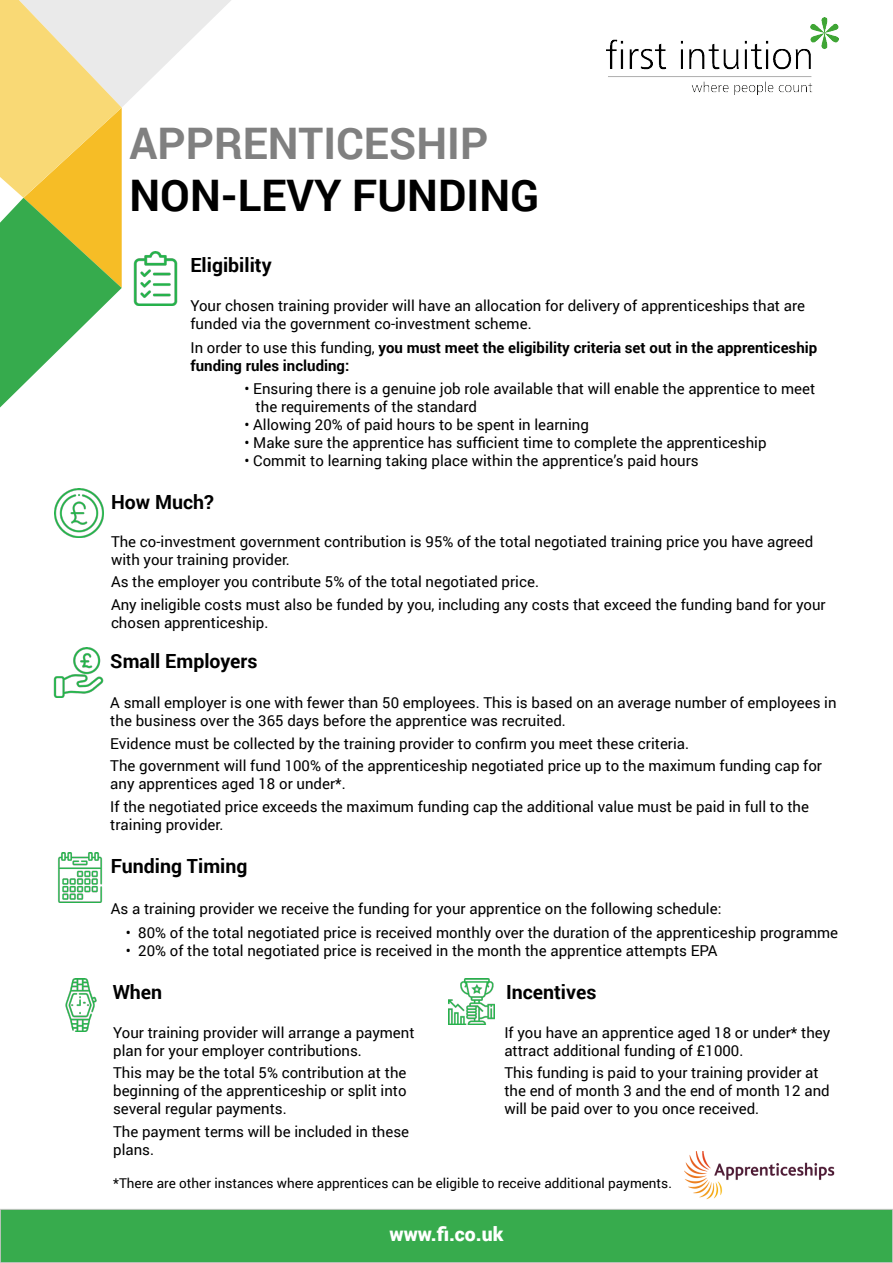
<style>
.page{position:relative;width:893px;height:1263px;background:#fff}
.page>*{position:absolute;margin:0;border:0;box-sizing:border-box;transform-origin:0 0}
.t1{font:700 43.5px "Roboto";color:#000}
.t2{font:700 43.5px "Roboto";color:#808080}
.t3{font:700 19.5px "Roboto";color:#000}
.t4{font:900 19.5px "Roboto";color:#fff}
.t5{font:15px/18px "Roboto";color:#000}
.t6{font:700 15px/18px "Roboto";color:#000}
.t7{font:13.5px "Roboto";color:#000}
.s1{font-weight:400}
</style>
<div class="page">
<img style="left:607px;top:18px;width:231px;height:77px">
<div style="left:0;top:1209px;width:893px;height:53px;background:#37ab4d"></div>
<div style="left:0;top:1209px;width:893px;height:54px;border:1px solid #c8c6c6"></div>
<img style="left:684px;top:1151px;width:151px;height:48px">
<svg style="left:0;top:0;width:231px;height:407px"></svg>
<img style="left:449px;top:978px;width:46px;height:46px">
<img style="left:128px;top:251px;width:55px;height:55px">
<img style="left:54px;top:489px;width:49px;height:49px">
<img style="left:54px;top:647px;width:49px;height:50px">
<img style="left:65px;top:978px;width:32px;height:54px">
<img style="left:58px;top:853px;width:45px;height:49px">
<h1 class="t2" style="left:130px;top:113px;width:360px">APPRENTICESHIP</h1>
<h1 class="t1" style="left:130px;top:165px;width:411px">NON-LEVY FUNDING</h1>
<h2 class="t3" style="left:190px;top:251px;width:83px">Eligibility</h2>
<p class="t5" style="left:190px;top:296px;width:616px">Your chosen training provider will have an allocation for delivery of apprenticeships that are funded via the government co-investment scheme.</p>
<p class="t6" style="left:190px;top:338px;width:628px"><span class="s1">In order to use this funding,</span> you must meet the eligibility criteria set out in the apprenticeship funding rules including:</p>
<p class="t5" style="left:256px;top:379px;width:561px;text-indent:-11px">• Ensuring there is a genuine job role available that will enable the apprentice to meet the requirements of the standard</p>
<p class="t5" style="left:244px;top:415px;width:346px">• Allowing 20% of paid hours to be spent in learning</p>
<p class="t5" style="left:244px;top:433px;width:524px">• Make sure the apprentice has sufficient time to complete the apprenticeship</p>
<p class="t5" style="left:244px;top:451px;width:456px">• Commit to learning taking place within the apprentice’s paid hours</p>
<h2 class="t3" style="left:111px;top:489px;width:104px">How Much?</h2>
<p class="t5" style="left:111px;top:532px;width:704px">The co-investment government contribution is 95% of the total negotiated training price you have agreed with your training provider.</p>
<p class="t5" style="left:111px;top:570px;width:716px;line-height:22.5px">As the employer you contribute 5% of the total negotiated price.<br>Any ineligible costs must also be funded by you, including any costs that exceed the funding band for your</p>
<p class="t5" style="left:111px;top:613px;width:159px">chosen apprenticeship.</p>
<h2 class="t3" style="left:110px;top:647px;width:149px">Small Employers</h2>
<p class="t5" style="left:110px;top:693px;width:728px">A small employer is one with fewer than 50 employees. This is based on an average number of employees in the business over the 365 days before the apprentice was recruited.</p>
<p class="t5" style="left:110px;top:732px;width:713px;line-height:22.5px">Evidence must be collected by the training provider to confirm you meet these criteria.<br>The government will fund 100% of the apprenticeship negotiated price up to the maximum funding cap for</p>
<p class="t5" style="left:110px;top:772px;width:700px;line-height:22.5px">any apprentices aged 18 or under*.<br>If the negotiated price exceeds the maximum funding cap the additional value must be paid in full to the</p>
<p class="t5" style="left:110px;top:815px;width:115px">training provider.</p>
<h2 class="t3" style="left:111px;top:853px;width:138px">Funding Timing</h2>
<p class="t5" style="left:111px;top:899px;width:612px">As a training provider we receive the funding for your apprentice on the following schedule:</p>
<p class="t5" style="left:126px;top:923px;width:714px">• 80% of the total negotiated price is received monthly over the duration of the apprenticeship programme</p>
<p class="t5" style="left:126px;top:941px;width:593px">• 20% of the total negotiated price is received in the month the apprentice attempts EPA</p>
<h2 class="t3" style="left:113px;top:978px;width:51px">When</h2>
<p class="t5" style="left:113px;top:1023px;width:303px">Your training provider will arrange a payment plan for your employer contributions.</p>
<p class="t5" style="left:113px;top:1063px;width:295px;text-align:justify">This may be the total 5% contribution at the beginning of the apprenticeship or split into several regular payments.</p>
<p class="t5" style="left:113px;top:1122px;width:297px">The payment terms will be included in these plans.</p>
<h2 class="t3" style="left:506px;top:978px;width:92px">Incentives</h2>
<p class="t5" style="left:504px;top:1023px;width:327px">If you have an apprentice aged 18 or under* they attract additional funding of £1000.</p>
<p class="t5" style="left:504px;top:1063px;width:327px">This funding is paid to your training provider at the end of month 3 and the end of month 12 and will be paid over to you once received.</p>
<p class="t7" style="left:113px;top:1174px;width:560px">*There are other instances where apprentices can be eligible to receive additional payments.</p>
<h2 class="t4" style="left:390px;top:1220px;width:115px">www.fi.co.uk</h2>
</div>
